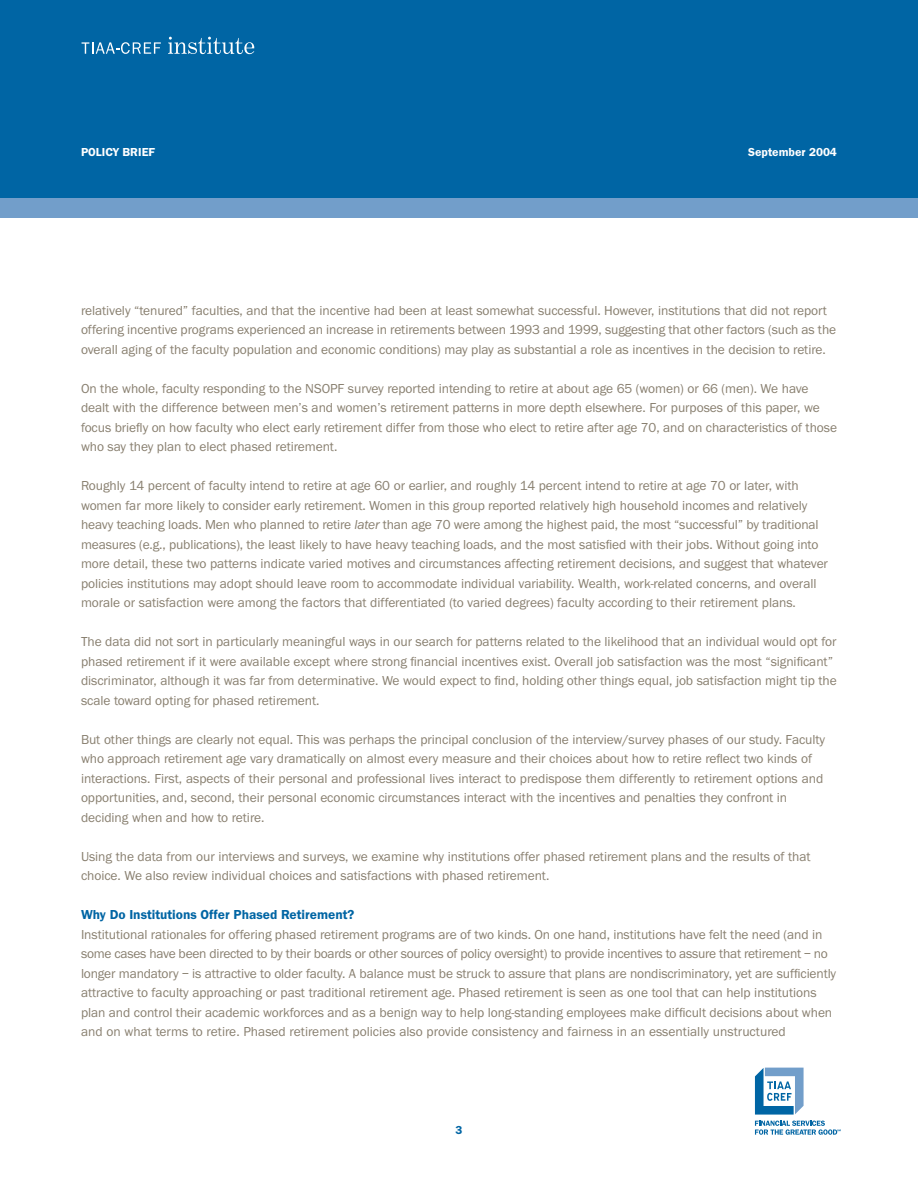
<style>
.page{position:relative;width:918px;height:1188px;background:#fff}
.page>*{position:absolute;margin:0;border:0;box-sizing:border-box;transform-origin:0 0}
.t1{font:13.5px/19.5px "Franklin Got ITC";letter-spacing:-.005em;color:#887f6f}
.t2{font:600 13.5px "Franklin Got ITC";color:#0065a4}
.t3{font:600 12px "Franklin Got ITC";color:#fff}
.t4{font:600 12px "Franklin Got ITC";color:#0065a4}
.s1{font-style:italic}
</style>
<div class="page">
<svg style="left:754px;top:1067px;width:87px;height:68px"></svg>
<div style="left:0;top:0;width:918px;height:198px;background:#0065a4"></div>
<svg style="left:82px;top:42px;width:79px;height:12px"></svg>
<svg style="left:168px;top:37px;width:86px;height:17px"></svg>
<div style="left:0;top:198px;width:918px;height:20px;background:#729eca"></div>
<p class="t3" style="left:81px;top:148px;width:76px">POLICY BRIEF</p>
<p class="t3" style="left:748px;top:148px;width:90px">September 2004</p>
<p class="t1" style="left:81px;top:302px;width:757px">relatively “tenured” faculties, and that the incentive had been at least somewhat successful. However, institutions that did not report offering incentive programs experienced an increase in retirements between 1993 and 1999, suggesting that other factors (such as the overall aging of the faculty population and economic conditions) may play as substantial a role as incentives in the decision to retire.</p>
<p class="t1" style="left:81px;top:380px;width:758px">On the whole, faculty responding to the NSOPF survey reported intending to retire at about age 65 (women) or 66 (men). We have dealt with the difference between men’s and women’s retirement patterns in more depth elsewhere. For purposes of this paper, we focus briefly on how faculty who elect early retirement differ from those who elect to retire after age 70, and on characteristics of those who say they plan to elect phased retirement.</p>
<p class="t1" style="left:81px;top:478px;width:749px">Roughly 14 percent of faculty intend to retire at age 60 or earlier, and roughly 14 percent intend to retire at age 70 or later, with women far more likely to consider early retirement. Women in this group reported relatively high household incomes and relatively heavy teaching loads. Men who planned to retire <span class="s1">later</span> than age 70 were among the highest paid, the most “successful” by traditional measures (e.g., publications), the least likely to have heavy teaching loads, and the most satisfied with their jobs. Without going into more detail, these two patterns indicate varied motives and circumstances affecting retirement decisions, and suggest that whatever policies institutions may adopt should leave room to accommodate individual variability. Wealth, work-related concerns, and overall morale or satisfaction were among the factors that differentiated (to varied degrees) faculty according to their retirement plans.</p>
<p class="t1" style="left:81px;top:634px;width:757px">The data did not sort in particularly meaningful ways in our search for patterns related to the likelihood that an individual would opt for phased retirement if it were available except where strong financial incentives exist. Overall job satisfaction was the most “significant” discriminator, although it was far from determinative. We would expect to find, holding other things equal, job satisfaction might tip the scale toward opting for phased retirement.</p>
<p class="t1" style="left:81px;top:731px;width:746px">But other things are clearly not equal. This was perhaps the principal conclusion of the interview/survey phases of our study. Faculty who approach retirement age vary dramatically on almost every measure and their choices about how to retire reflect two kinds of interactions. First, aspects of their personal and professional lives interact to predispose them differently to retirement options and opportunities, and, second, their personal economic circumstances interact with the incentives and penalties they confront in deciding when and how to retire.</p>
<p class="t1" style="left:81px;top:848px;width:731px">Using the data from our interviews and surveys, we examine why institutions offer phased retirement plans and the results of that choice. We also review individual choices and satisfactions with phased retirement.</p>
<p class="t2" style="left:81px;top:911px;width:275px">Why Do Institutions Offer Phased Retirement?</p>
<p class="t1" style="left:81px;top:926px;width:757px">Institutional rationales for offering phased retirement programs are of two kinds. On one hand, institutions have felt the need (and in some cases have been directed to by their boards or other sources of policy oversight) to provide incentives to assure that retirement – no longer mandatory – is attractive to older faculty. A balance must be struck to assure that plans are nondiscriminatory, yet are sufficiently attractive to faculty approaching or past traditional retirement age. Phased retirement is seen as one tool that can help institutions plan and control their academic workforces and as a benign way to help long-standing employees make difficult decisions about when and on what terms to retire. Phased retirement policies also provide consistency and fairness in an essentially unstructured</p>
<p class="t4" style="left:456px;top:1126px;width:8px">3</p>
</div>
